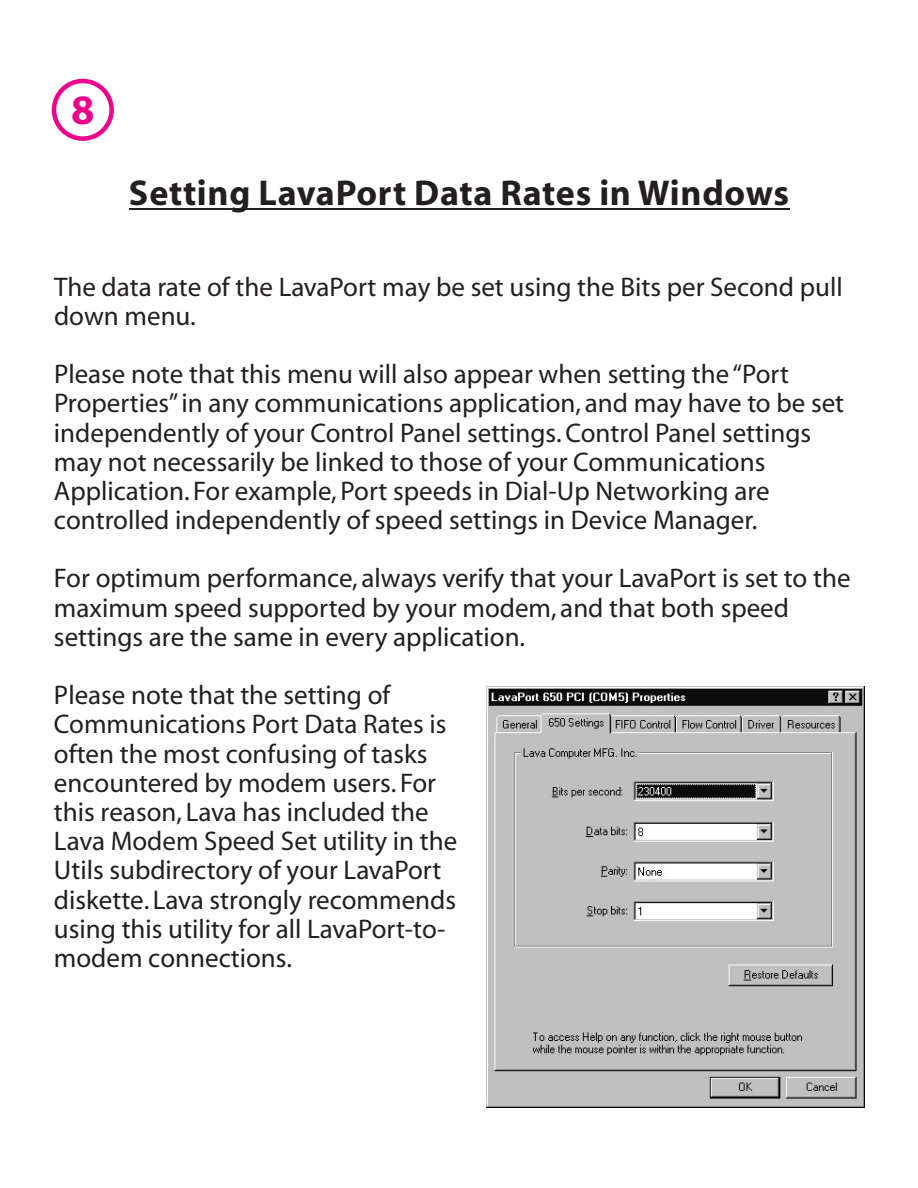
<style>
.page{position:relative;width:918px;height:1188px;background:#fff}
.page>*{position:absolute;margin:0;border:0;box-sizing:border-box;transform-origin:0 0}
.t1{font:700 42px "Myriad";color:#ed028c}
.t2{font:700 36px "Myriad";letter-spacing:.02em;color:#231f20}
.t3{font:27px/29.1px "Myriad";color:#231f20}
</style>
<div class="page">
<hr style="left:129px;top:209px;width:660px;height:1px;background:#231f20">
<img style="left:486px;top:687px;width:378px;height:420px">
<div style="left:52px;top:79px;width:62px;height:62px;border:5px solid #ed028c;border-radius:50%"></div>
<h1 class="t1" style="left:71px;top:92px;width:25px">8</h1>
<h2 class="t2" style="left:129px;top:178px;width:662px">Setting LavaPort Data Rates in Windows</h2>
<p class="t3" style="left:54px;top:274px;width:790px">The data rate of the LavaPort may be set using the Bits per Second pull down menu.</p>
<p class="t3" style="left:54px;top:362px;width:792px">Please note that this menu will also appear when setting the “Port Properties” in any communications application, and may have to be set independently of your Control Panel settings. Control Panel settings may not necessarily be linked to those of your Communications Application. For example, Port speeds in Dial-Up Networking are controlled independently of speed settings in Device Manager.</p>
<p class="t3" style="left:54px;top:566px;width:798px">For optimum performance, always verify that your LavaPort is set to the maximum speed supported by your modem, and that both speed settings are the same in every application.</p>
<p class="t3" style="left:54px;top:683px;width:405px">Please note that the setting of Communications Port Data Rates is often the most confusing of tasks encountered by modem users. For this reason, Lava has included the Lava Modem Speed Set utility in the Utils subdirectory of your LavaPort diskette. Lava strongly recommends using this utility for all LavaPort-to&shy;modem connections.</p>
</div>
